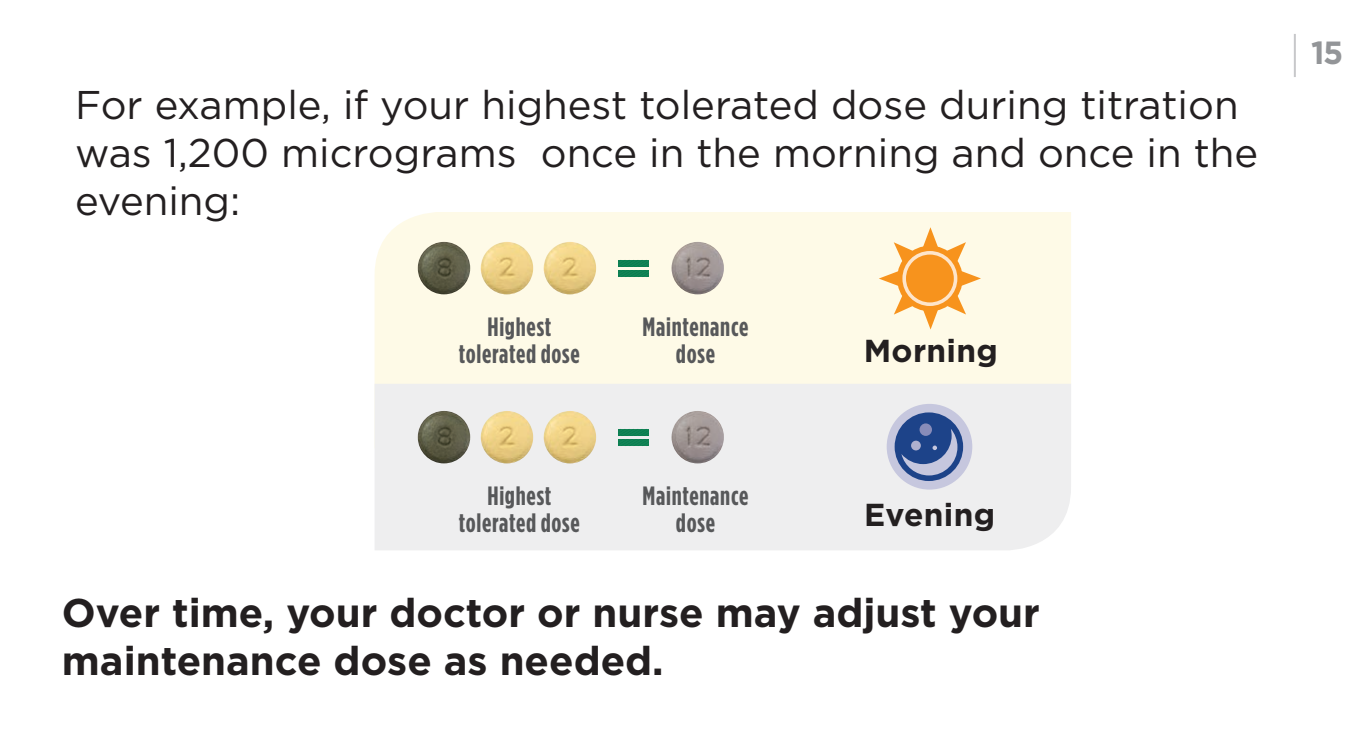
<style>
.page{position:relative;width:1361px;height:738px;background:#fff}
.page>*{position:absolute;margin:0;border:0;box-sizing:border-box;transform-origin:0 0}
.t1{font:40px/48px "Gotham";color:#231f20}
.t2{font:700 40px/48px "Gotham";color:#231f20}
.t3{font:700 32px "Gotham";color:#939598}
.t4{font:700 31.6px "Gotham";letter-spacing:.01em;color:#231f20}
.t5{font:700 26.4px/26.4px "Gotham Condensed";letter-spacing:.03em;color:#57585a;text-align:center}
</style>
<div class="page">
<hr style="left:1294px;top:34px;width:2px;height:43px;background:#c7c8ca">
<div style="left:374px;top:212px;width:697px;height:171px;background:#fefae7"></div>
<div style="left:374px;top:383px;width:697px;height:167px;background:#eeeeef"></div>
<svg style="left:879px;top:227px;width:102px;height:102px;background:#fbd29a"></svg>
<div style="left:886px;top:403px;width:86px;height:86px;background:#c6c7de;border-radius:50%"></div>
<div style="left:894px;top:412px;width:69px;height:68px;background:#1d4389;border-radius:50%"></div>
<svg style="left:901px;top:429px;width:56px;height:46px"></svg>
<div style="left:919px;top:423px;width:13px;height:12px;background:#888cb9;border-radius:6px"></div>
<svg style="left:618px;top:259px;width:31px;height:18px"></svg>
<img style="left:418px;top:242px;width:52px;height:52px;border-radius:26px">
<img style="left:481px;top:242px;width:52px;height:52px;border-radius:26px">
<img style="left:544px;top:242px;width:52px;height:52px;border-radius:26px">
<img style="left:671px;top:242px;width:53px;height:52px;border-radius:26px">
<svg style="left:618px;top:428px;width:31px;height:18px"></svg>
<img style="left:418px;top:410px;width:52px;height:53px;border-radius:26px">
<img style="left:481px;top:410px;width:52px;height:53px;border-radius:26px">
<img style="left:544px;top:410px;width:52px;height:53px;border-radius:26px">
<img style="left:671px;top:410px;width:53px;height:53px;border-radius:26px">
<p class="t1" style="left:75px;top:80px;width:1184px">For example, if your highest tolerated dose during titration was 1,200 micrograms once in the morning and once in the evening:</p>
<p class="t5" style="left:459px;top:313px;width:123px">Highest tolerated dose</p>
<p class="t5" style="left:642px;top:313px;width:107px">Maintenance dose</p>
<p class="t5" style="left:459px;top:482px;width:123px">Highest tolerated dose</p>
<p class="t5" style="left:642px;top:482px;width:107px">Maintenance dose</p>
<p class="t4" style="left:863px;top:332px;width:136px">Morning</p>
<p class="t4" style="left:864px;top:496px;width:133px">Evening</p>
<p class="t2" style="left:62px;top:587px;width:979px">Over time, your doctor or nurse may adjust your maintenance dose as needed.</p>
<p class="t3" style="left:1311px;top:34px;width:34px">15</p>
</div>
